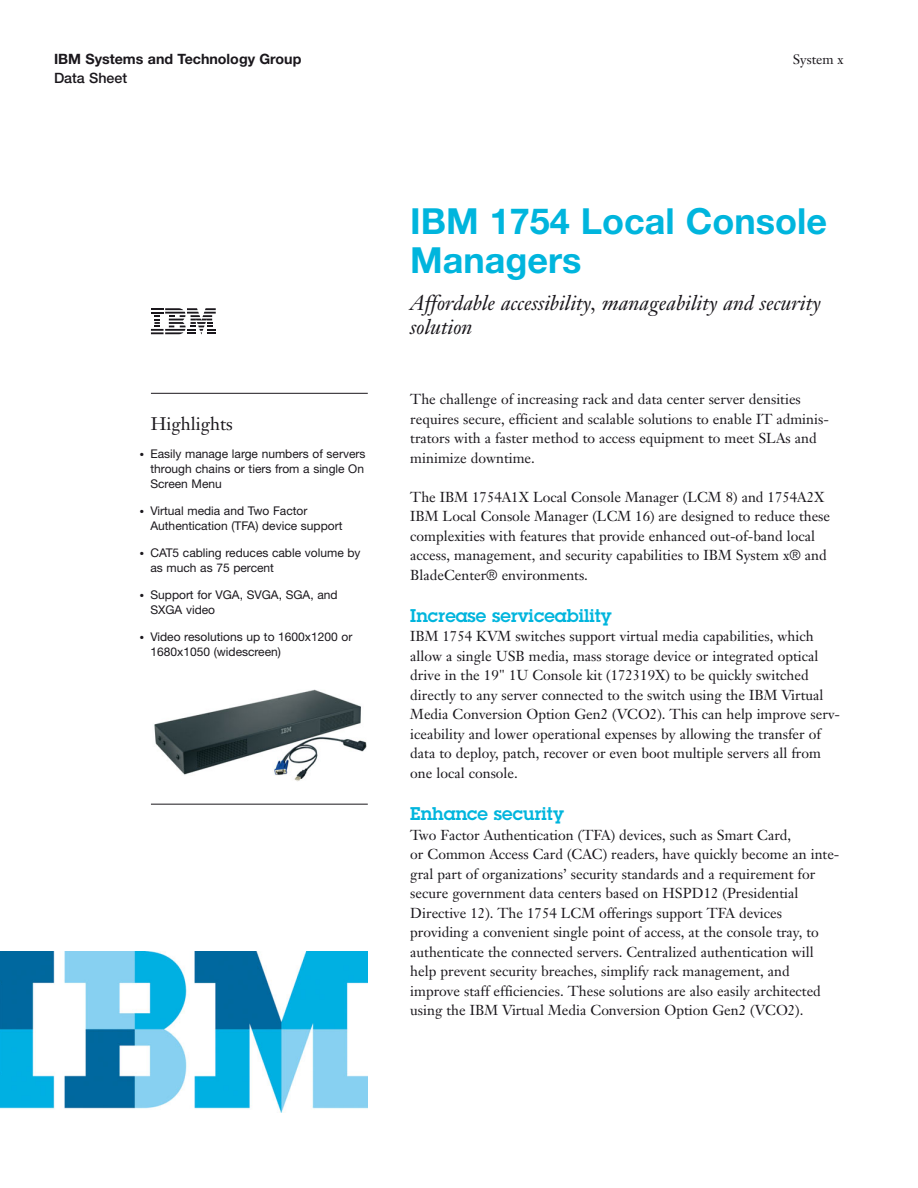
<style>
.page{position:relative;width:918px;height:1188px;background:#fff}
.page>*{position:absolute;margin:0;border:0;box-sizing:border-box;transform-origin:0 0}
.t1{font:700 36px/39px "Helvetica Neue";color:#00b5dd}
.t2{font:italic 21px/24px "Janson Text";color:#1a171c}
.t3{font:600 18px "Lubalin Graph Std";color:#00b5dd}
.t4{font:18px "Janson Text";color:#1a171c}
.t5{font:14.25px/19.5px "Janson Text";color:#1a171c}
.t6{font:700 14.25px/18.8px "Helvetica Neue";color:#1a171c}
.t7{font:13.5px "Janson Text";color:#1a171c}
.t8{font:12px/15px "Helvetica Neue";color:#1a171c}
.s1{font-weight:500}
.s2{font-family:"Helvetica Neue";font-weight:300}
</style>
<div class="page">
<svg style="left:151px;top:308px;width:65px;height:26px"></svg>
<hr style="left:151px;top:393px;width:217px;height:1px;background:#1a171c">
<hr style="left:151px;top:804px;width:217px;height:1px;background:#1a171c">
<img style="left:0;top:951px;width:368px;height:161px">
<img style="left:154px;top:689px;width:213px;height:92px">
<h2 class="t6" style="left:54px;top:51px;width:249px">IBM Systems and Technology Group<br><span class="s1">Data Sheet</span></h2>
<h2 class="t7" style="left:793px;top:54px;width:52px">System x</h2>
<h2 class="t4" style="left:151px;top:416px;width:83px">Highlights</h2>
<p class="t8" style="left:150px;top:447px;width:217px;text-align:justify;text-indent:-10px">● Easily manage large numbers of servers through chains or tiers from a single On Screen Menu</p>
<p class="t8" style="left:150px;top:504px;width:194px;text-indent:-10px">● Virtual media and Two Factor<br>Authentication (TFA) device support</p>
<p class="t8" style="left:150px;top:546px;width:212px;text-indent:-10px">● CAT5 cabling reduces cable volume by as much as 75 percent</p>
<p class="t8" style="left:150px;top:588px;width:189px;text-indent:-10px">● Support for VGA, SVGA, SGA, and<br>SXGA video</p>
<p class="t8" style="left:150px;top:630px;width:203px;text-indent:-10px">● Video resolutions up to 1600x1200 or<br>1680x1050 (widescreen)</p>
<h1 class="t1" style="left:410px;top:205px;width:418px">IBM 1754 Local Console<br>Managers</h1>
<h2 class="t2" style="left:410px;top:293px;width:412px">Affordable accessibility, manageability and security solution</h2>
<p class="t5" style="left:410px;top:391px;width:420px">The challenge of increasing rack and data center server densities requires secure, efficient and scalable solutions to enable IT adminis&shy;trators with a faster method to access equipment to meet SLAs and minimize downtime.</p>
<p class="t5" style="left:410px;top:488px;width:421px">The IBM 1754A1X Local Console Manager (LCM 8) and 1754A2X IBM Local Console Manager (LCM 16) are designed to reduce these complexities with features that provide enhanced out-of-band local access, management, and security capabilities to IBM System x<span class="s2">®</span> and BladeCenter<span class="s2">®</span> environments.</p>
<h2 class="t3" style="left:410px;top:609px;width:203px">Increase serviceability</h2>
<p class="t5" style="left:410px;top:628px;width:431px">IBM 1754 KVM switches support virtual media capabilities, which allow a single USB media, mass storage device or integrated optical drive in the 19" 1U Console kit (172319X) to be quickly switched directly to any server connected to the switch using the IBM Virtual Media Conversion Option Gen2 (VCO2). This can help improve serv&shy;iceability and lower operational expenses by allowing the transfer of data to deploy, patch, recover or even boot multiple servers all from one local console.</p>
<h2 class="t3" style="left:410px;top:807px;width:155px">Enhance security</h2>
<p class="t5" style="left:410px;top:826px;width:431px">Two Factor Authentication (TFA) devices, such as Smart Card,<br>or Common Access Card (CAC) readers, have quickly become an inte&shy;gral part of organizations’ security standards and a requirement for secure government data centers based on HSPD12 (Presidential Directive 12). The 1754 LCM offerings support TFA devices providing a convenient single point of access, at the console tray, to authenticate the connected servers. Centralized authentication will help prevent security breaches, simplify rack management, and improve staff efficiencies. These solutions are also easily architected using the IBM Virtual Media Conversion Option Gen2 (VCO2).</p>
</div>
